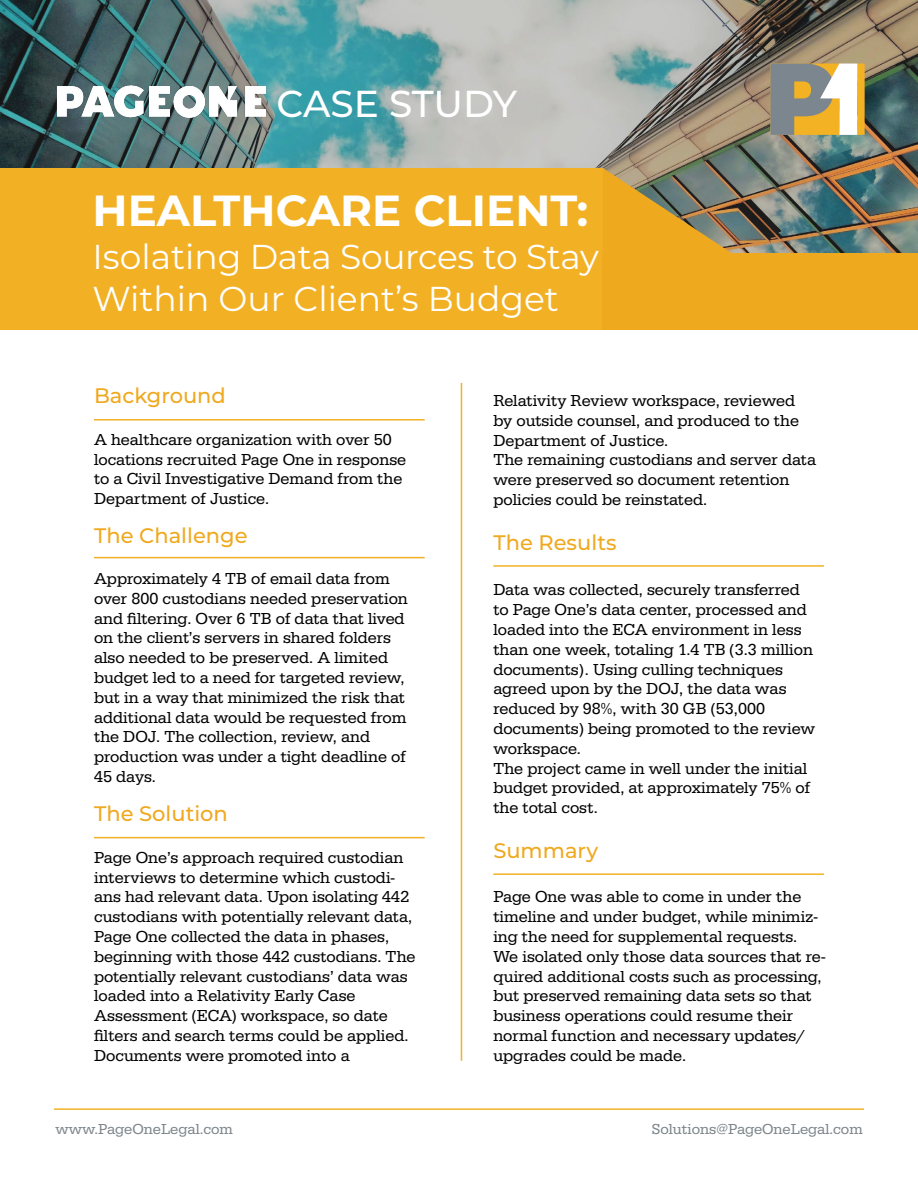
<style>
.page{position:relative;width:918px;height:1188px;background:#fff}
.page>*{position:absolute;margin:0;border:0;box-sizing:border-box;transform-origin:0 0}
.t1{font:700 43.5px "Montserrat";color:#fff}
.t2{font:500 37.5px "Montserrat";letter-spacing:-.01em;color:#fff}
.t3{font:34.5px/41.4px "Montserrat";color:#fff}
.t4{font:500 21px "Montserrat";color:#efa91f}
.t5{font:16.5px/19.8px "Serifa";color:#000}
.t6{font:15px "Serifa";color:#7d868c}
</style>
<div class="page">
<img style="left:0;top:0;width:918px;height:254px">
<div style="left:0;top:168px;width:603px;height:162px;background:#f2b125"></div>
<hr style="left:54px;top:1108px;width:810px;height:2px;background:#f2b125">
<hr style="left:461px;top:383px;width:1px;height:678px;background:#f2b125">
<hr style="left:94px;top:557px;width:331px;height:1px;background:#f2b125">
<hr style="left:94px;top:419px;width:331px;height:2px;background:#f2b125">
<hr style="left:94px;top:837px;width:331px;height:1px;background:#f2b125">
<hr style="left:493px;top:565px;width:331px;height:2px;background:#f2b125">
<hr style="left:493px;top:873px;width:331px;height:2px;background:#f2b125">
<svg style="left:770px;top:64px;width:95px;height:71px"></svg>
<img style="left:54px;top:77px;width:214px;height:44px">
<img style="left:603px;top:168px;width:245px;height:86px">
<div style="left:603px;top:254px;width:315px;height:76px;background:#efa91f"></div>
<h2 class="t2" style="left:277px;top:77px;width:242px">CASE STUDY</h2>
<h1 class="t1" style="left:93px;top:179px;width:497px">HEALTHCARE CLIENT:</h1>
<h3 class="t3" style="left:93px;top:235px;width:508px">Isolating Data Sources to Stay<br>Within Our Client’s Budget</h3>
<p class="t4" style="left:94px;top:381px;width:133px">Background</p>
<p class="t5" style="left:94px;top:430px;width:314px">A healthcare organization with over 50 locations recruited Page One in response to a Civil Investigative Demand from the Department of Justice.</p>
<p class="t4" style="left:94px;top:521px;width:155px">The Challenge</p>
<p class="t5" style="left:94px;top:569px;width:315px">Approximately 4 TB of email data from over 800 custodians needed preservation and filtering. Over 6 TB of data that lived on the client’s servers in shared folders also needed to be preserved. A limited budget led to a need for targeted review, but in a way that minimized the risk that additional data would be requested from the DOJ. The collection, review, and production was under a tight deadline of 45 days.</p>
<p class="t4" style="left:94px;top:799px;width:135px">The Solution</p>
<p class="t5" style="left:94px;top:848px;width:323px">Page One’s approach required custodian interviews to determine which custodi&shy;ans had relevant data. Upon isolating 442 custodians with potentially relevant data, Page One collected the data in phases, beginning with those 442 custodians. The potentially relevant custodians’ data was loaded into a Relativity Early Case Assessment (ECA) workspace, so date filters and search terms could be applied.<br>Documents were promoted into a</p>
<p class="t5" style="left:493px;top:391px;width:324px">Relativity Review workspace, reviewed by outside counsel, and produced to the Department of Justice.<br>The remaining custodians and server data were preserved so document retention policies could be reinstated.</p>
<p class="t4" style="left:493px;top:528px;width:125px">The Results</p>
<p class="t5" style="left:493px;top:580px;width:323px">Data was collected, securely transferred to Page One’s data center, processed and loaded into the ECA environment in less than one week, totaling 1.4 TB (3.3 million documents). Using culling techniques agreed upon by the DOJ, the data was reduced by 98%, with 30 GB (53,000 documents) being promoted to the review workspace.<br>The project came in well under the initial budget provided, at approximately 75% of the total cost.</p>
<p class="t4" style="left:493px;top:836px;width:106px">Summary</p>
<p class="t5" style="left:493px;top:887px;width:333px">Page One was able to come in under the timeline and under budget, while minimiz&shy;ing the need for supplemental requests.<br>We isolated only those data sources that re&shy;quired additional costs such as processing, but preserved remaining data sets so that business operations could resume their normal function and necessary updates/ upgrades could be made.</p>
<p class="t6" style="left:56px;top:1121px;width:179px">www.PageOneLegal.com</p>
<p class="t6" style="left:652px;top:1121px;width:212px">Solutions@PageOneLegal.com</p>
</div>
